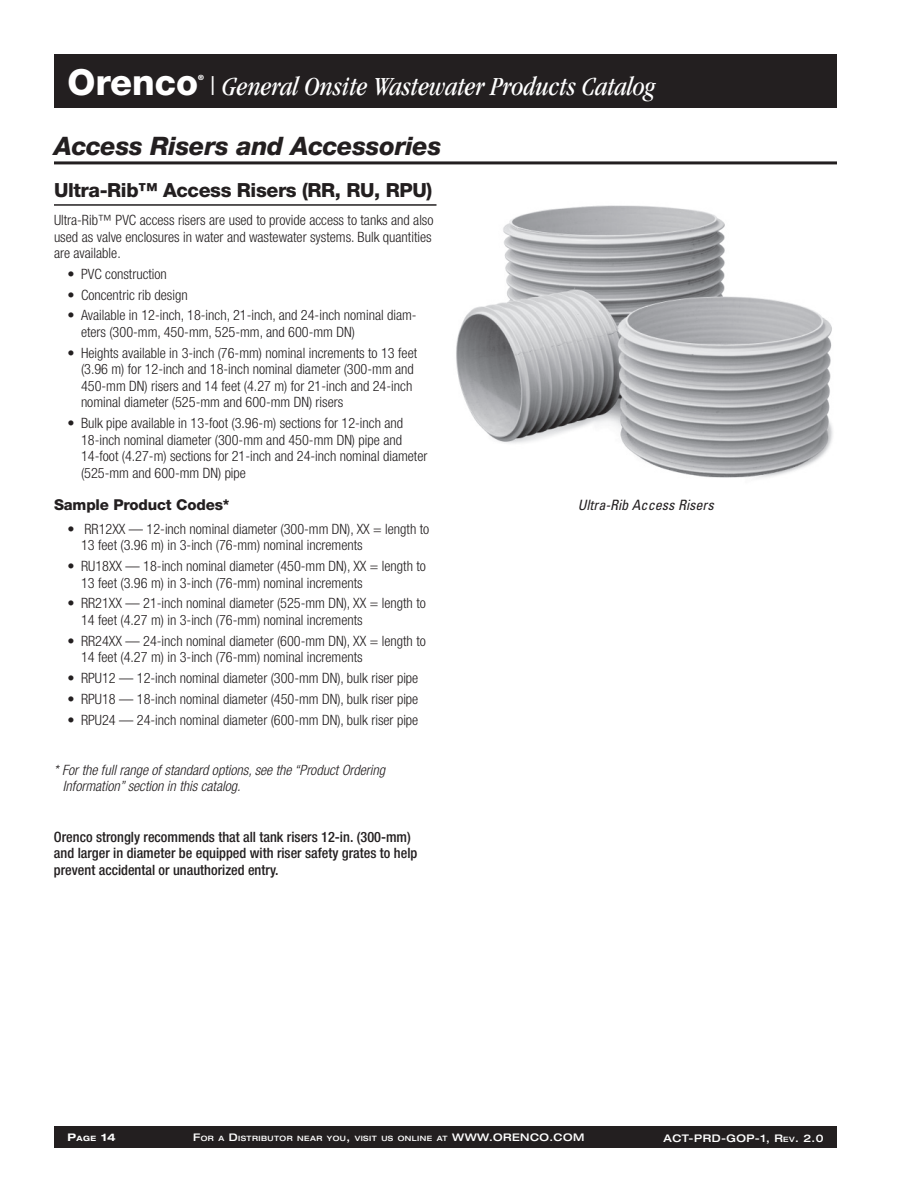
<style>
.page{position:relative;width:918px;height:1188px;background:#fff}
.page>*{position:absolute;margin:0;border:0;box-sizing:border-box;transform-origin:0 0}
.t1{font:800 36px "Helvetica Neue";color:#fff}
.t2{font:italic condensed 27px "Garamond";color:#fff}
.t3{font:italic 800 25.5px "Helvetica Neue";letter-spacing:-.01em;color:#231f20}
.t4{font:800 19.5px "Helvetica Neue";letter-spacing:-.02em;color:#231f20}
.t5{font:800 15px "Helvetica Neue";letter-spacing:-.01em;color:#231f20}
.t6{font:300 condensed 14.25px/16.5px "Helvetica Neue";color:#231f20}
.t7{font:500 condensed 14.25px/16.5px "Helvetica Neue";color:#231f20}
.t8{font:italic 300 condensed 14.25px/16.5px "Helvetica Neue";color:#231f20}
.t9{font:italic condensed 14.25px "Univers";color:#231f20}
.t10{font:500 expanded 10.5px "Helvetica Neue";letter-spacing:.04em;color:#fff}
.t11{font:700 expanded 10.5px "Helvetica Neue";color:#fff}
.t12{font:500 expanded 7.35px "Helvetica Neue";letter-spacing:.055em;color:#fff}
.t13{font:800 7.2px "Helvetica Neue";color:#fff}
.s1{font-size:7.35px}
.s2{font-size:10.5px}
</style>
<div class="page">
<div style="left:54px;top:54px;width:783px;height:54px;background:#231f20"></div>
<div style="left:54px;top:1126px;width:783px;height:22px;background:#231f20"></div>
<hr style="left:54px;top:161px;width:783px;height:3px;background:#231f20">
<img style="left:436px;top:204px;width:397px;height:274px">
<hr style="left:54px;top:204px;width:382px;height:2px;background:#231f20">
<h1 class="t1" style="left:68px;top:69px;width:132px">Orenco</h1>
<p class="t13" style="left:198px;top:75px;width:7px">®</p>
<h2 class="t2" style="left:210px;top:75px;width:447px">| General Onsite Wastewater Products Catalog</h2>
<h3 class="t3" style="left:54px;top:137px;width:389px">Access Risers and Accessories</h3>
<h3 class="t4" style="left:54px;top:184px;width:380px">Ultra-Rib™ Access Risers (RR, RU, RPU)</h3>
<p class="t6" style="left:54px;top:213px;width:381px">Ultra-Rib™ PVC access risers are used to provide access to tanks and also used as valve enclosures in water and wastewater systems. Bulk quantities are available.</p>
<p class="t6" style="left:68px;top:267px;width:101px">• PVC construction</p>
<p class="t6" style="left:68px;top:288px;width:122px">• Concentric rib design</p>
<p class="t6" style="left:81px;top:309px;width:337px;text-indent:-14px">• Available in 12-inch, 18-inch, 21-inch, and 24-inch nominal diam&shy;eters (300-mm, 450-mm, 525-mm, and 600-mm DN)</p>
<p class="t6" style="left:81px;top:346px;width:338px;text-indent:-14px">• Heights available in 3-inch (76-mm) nominal increments to 13 feet (3.96 m) for 12-inch and 18-inch nominal diameter (300-mm and 450-mm DN) risers and 14 feet (4.27 m) for 21-inch and 24-inch nominal diameter (525-mm and 600-mm DN) risers</p>
<p class="t6" style="left:81px;top:417px;width:348px;text-indent:-14px">• Bulk pipe available in 13-foot (3.96-m) sections for 12-inch and 18-inch nominal diameter (300-mm and 450-mm DN) pipe and 14-foot (4.27-m) sections for 21-inch and 24-inch nominal diameter (525-mm and 600-mm DN) pipe</p>
<p class="t5" style="left:54px;top:500px;width:177px">Sample Product Codes*</p>
<p class="t6" style="left:81px;top:522px;width:350px;text-indent:-14px">• RR12XX — 12-inch nominal diameter (300-mm DN), XX = length to<br>13 feet (3.96 m) in 3-inch (76-mm) nominal increments</p>
<p class="t6" style="left:81px;top:559px;width:346px;text-indent:-14px">• RU18XX — 18-inch nominal diameter (450-mm DN), XX = length to<br>13 feet (3.96 m) in 3-inch (76-mm) nominal increments</p>
<p class="t6" style="left:81px;top:597px;width:346px;text-indent:-14px">• RR21XX — 21-inch nominal diameter (525-mm DN), XX = length to<br>14 feet (4.27 m) in 3-inch (76-mm) nominal increments</p>
<p class="t6" style="left:81px;top:634px;width:346px;text-indent:-14px">• RR24XX — 24-inch nominal diameter (600-mm DN), XX = length to<br>14 feet (4.27 m) in 3-inch (76-mm) nominal increments</p>
<p class="t6" style="left:68px;top:671px;width:352px">• RPU12 — 12-inch nominal diameter (300-mm DN), bulk riser pipe</p>
<p class="t6" style="left:68px;top:692px;width:352px">• RPU18 — 18-inch nominal diameter (450-mm DN), bulk riser pipe</p>
<p class="t6" style="left:68px;top:713px;width:352px">• RPU24 — 24-inch nominal diameter (600-mm DN), bulk riser pipe</p>
<p class="t8" style="left:63px;top:763px;width:324px;text-indent:-9px">* For the full range of standard options, see the “Product Ordering<br>Information” section in this catalog.</p>
<p class="t7" style="left:54px;top:830px;width:365px">Orenco strongly recommends that all tank risers 12-in. (300-mm) and larger in diameter be equipped with riser safety grates to help prevent accidental or unauthorized entry.</p>
<p class="t9" style="left:578px;top:500px;width:137px">Ultra-Rib Access Risers</p>
<p class="t11" style="left:68px;top:1133px;width:50px">P<span class="s1">AGE</span> 14</p>
<p class="t12" style="left:193px;top:1136px;width:393px"><span class="s2">F</span>OR A <span class="s2">D</span>ISTRIBUTOR NEAR YOU<span class="s2">,</span> VISIT US ONLINE AT <span class="s2">WWW.ORENCO.COM</span></p>
<p class="t10" style="left:664px;top:1134px;width:161px">ACT-PRD-GOP-1, R<span class="s1">EV</span>. 2.0</p>
</div>
